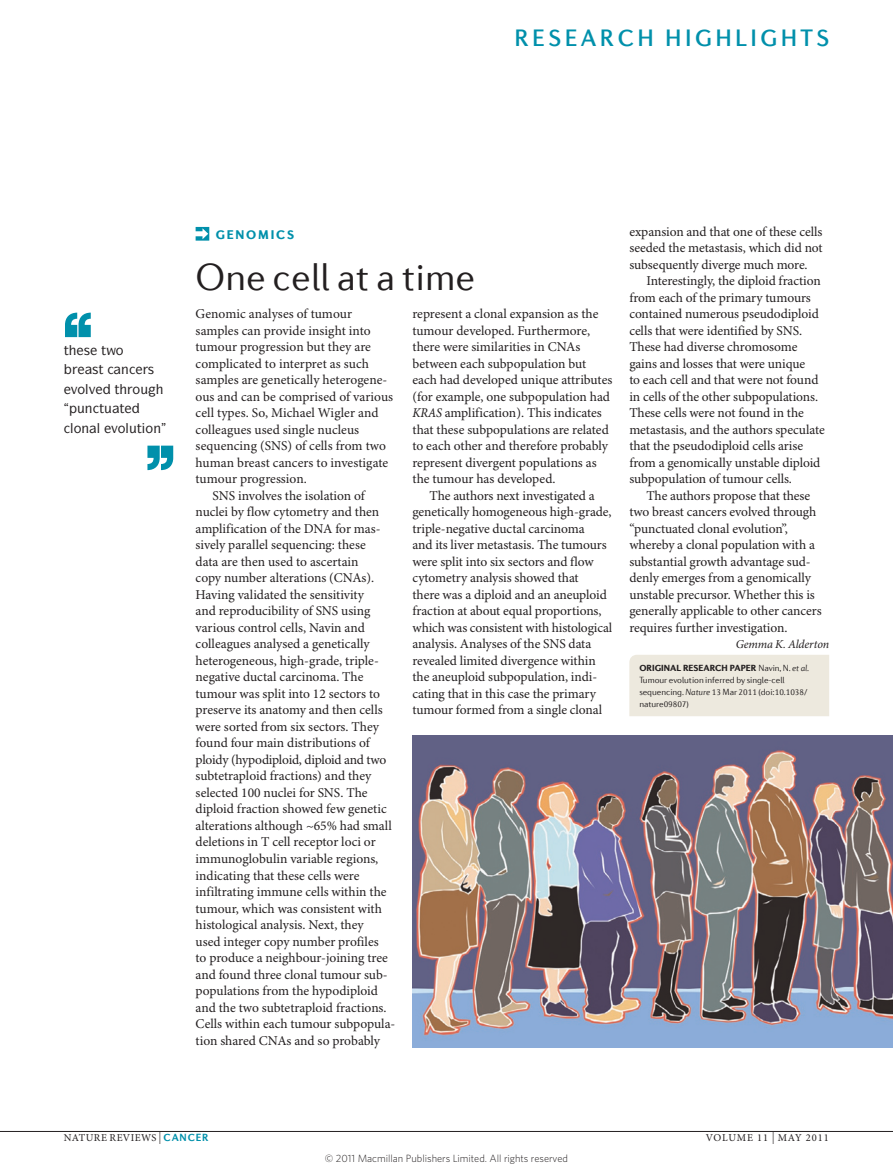
<style>
.page{position:relative;width:893px;height:1174px;background:#fff}
.page>*{position:absolute;margin:0;border:0;box-sizing:border-box;transform-origin:0 0}
.t1{font:300 39px "Diverda Sans Com";color:#231f20}
.sectionheader{font:500 24px "Diverda Sans Com";letter-spacing:.14em;color:#0090ab}
.bodyindent{font:13.5px/16.5px "Minion Pro";letter-spacing:-.005em;color:#231f20}
.bodyfirst{font:13.5px/16.5px "Minion Pro";letter-spacing:.005em;color:#231f20}
.pulloutquote{font:500 13.5px "ITC Symbol Std";color:#231f20}
.ministrap{font:900 12.75px "Diverda Sans Com";letter-spacing:.14em;color:#0090ab}
.author{font:italic 12px "Minion Pro";letter-spacing:-.01em;color:#231f20}
.t2{font:300 10.5px "Whitney";color:#231f20}
.t3{font:10.5px "Minion Pro";letter-spacing:.045em;color:#231f20}
.t4{font:10.5px "Minion Pro";letter-spacing:.085em;color:#231f20}
.t5{font:300 9px/12px "Diverda Sans Com";letter-spacing:-.005em;color:#231f20}
.s1{font-family:"Minion Pro Cn It Capt"}
.s2{font-weight:900}
.s3{font-style:italic}
.s4{font-family:"Diverda Sans Com Light 2";font-weight:400}
.s5{font-size:12px}
.s6{font-family:"Diverda Sans Com";font-weight:700;color:#0090ab}
</style>
<div class="page">
<svg style="left:147px;top:445px;width:26px;height:25px"></svg>
<svg style="left:65px;top:313px;width:26px;height:24px"></svg>
<img style="left:412px;top:736px;width:481px;height:311px">
<hr style="left:0;top:1131px;width:893px;height:1px;background:#231f20">
<div style="left:629px;top:655px;width:200px;height:61px;background:#ede9de"></div>
<svg style="left:196px;top:227px;width:13px;height:14px"></svg>
<p class="sectionheader" style="left:514px;top:24px;width:316px">RESEARCH HIGHLIGHTS</p>
<p class="pulloutquote" style="left:64px;top:341px;width:61px">▼ ▲ ▼□</p>
<p class="pulloutquote" style="left:71px;top:380px;width:26px">❖□●❖</p>
<p class="pulloutquote" style="left:114px;top:380px;width:35px">▼ □◆</p>
<p class="pulloutquote" style="left:77px;top:400px;width:49px">◆■ ▼◆ ▼</p>
<p class="pulloutquote" style="left:70px;top:419px;width:93px">●□■ ● ❖□●◆▼ □■</p>
<p class="ministrap" style="left:216px;top:227px;width:80px">GENOMICS</p>
<p class="t1" style="left:196px;top:254px;width:281px">One cell at a time</p>
<p class="bodyfirst" style="left:196px;top:306px;width:199px">Genomic analyses of tumour samples can provide insight into tumour progression but they are complicated to interpret as such samples are genetically heterogene&shy;ous and can be comprised of various cell types. So, Michael Wigler and colleagues used single nucleus sequencing (SNS) of cells from two human breast cancers to investigate tumour progression.</p>
<p class="bodyindent" style="left:196px;top:488px;width:201px;text-indent:17px">SNS involves the isolation of nuclei by flow cytometry and then amplification of the DNA for mas&shy;sively parallel sequencing: these<br>data are then used to ascertain<br>copy number alterations (CNAs).<br>Having validated the sensitivity<br>and reproducibility of SNS using various control cells, Navin and colleagues analysed a genetically heterogeneous, high-grade, triple&shy;negative ductal carcinoma. The tumour was split into 12 sectors to preserve its anatomy and then cells were sorted from six sectors. They found four main distributions of ploidy (hypodiploid, diploid and two subtetraploid fractions) and they selected 100 nuclei for SNS. The diploid fraction showed few genetic alterations although ~65% had small deletions in T cell receptor loci or immunoglobulin variable regions, indicating that these cells were infiltrating immune cells within the tumour, which was consistent with histological analysis. Next, they<br>used integer copy number profiles<br>to produce a neighbour-joining tree and found three clonal tumour sub&shy;populations from the hypodiploid and the two subtetraploid fractions.<br>Cells within each tumour subpopula&shy;tion shared CNAs and so probably</p>
<p class="bodyindent" style="left:412px;top:306px;width:201px">represent a clonal expansion as the tumour developed. Furthermore, there were similarities in CNAs between each subpopulation but each had developed unique attributes (for example, one subpopulation had <span class="s1">KRAS</span> amplification). This indicates that these subpopulations are related to each other and therefore probably represent divergent populations as the tumour has developed.</p>
<p class="bodyindent" style="left:412px;top:488px;width:201px;text-indent:17px">The authors next investigated a genetically homogeneous high-grade, triple-negative ductal carcinoma<br>and its liver metastasis. The tumours were split into six sectors and flow cytometry analysis showed that<br>there was a diploid and an aneuploid fraction at about equal proportions, which was consistent with histological analysis. Analyses of the SNS data revealed limited divergence within the aneuploid subpopulation, indi&shy;cating that in this case the primary tumour formed from a single clonal</p>
<p class="bodyindent" style="left:629px;top:224px;width:195px;text-align:justify">expansion and that one of these cells seeded the metastasis, which did not subsequently diverge much more.</p>
<p class="bodyindent" style="left:629px;top:273px;width:197px;text-indent:17px">Interestingly, the diploid fraction from each of the primary tumours contained numerous pseudodiploid cells that were identified by SNS.<br>These had diverse chromosome gains and losses that were unique<br>to each cell and that were not found in cells of the other subpopulations.<br>These cells were not found in the metastasis, and the authors speculate that the pseudodiploid cells arise from a genomically unstable diploid subpopulation of tumour cells.</p>
<p class="bodyindent" style="left:629px;top:488px;width:194px;text-indent:17px">The authors propose that these two breast cancers evolved through “punctuated clonal evolution”, whereby a clonal population with a substantial growth advantage sud&shy;denly emerges from a genomically unstable precursor. Whether this is generally applicable to other cancers requires further investigation.</p>
<p class="author" style="left:736px;top:637px;width:95px">Gemma K. Alderton</p>
<p class="t5" style="left:639px;top:662px;width:171px"><span class="s2">ORIGINAL RESEARCH PAPER</span> Navin, N. <span class="s3">et al</span>.<br>Tumour evolution inferred by single-cell sequencing. <span class="s3">Nature</span> <span class="s4">13 Mar 2011 (doi:10.1038/ nature09807)</span></p>
<p class="t3" style="left:64px;top:1131px;width:146px">NATURE REVIEWS <span class="s5">|</span> <span class="s6">CANCER</span></p>
<p class="t4" style="left:706px;top:1131px;width:125px">VOLUME 11 <span class="s5">|</span> MAY 2011</p>
<p class="t2" style="left:325px;top:1151px;width:245px">© 2011 Macmillan Publishers Limited. All rights reserved</p>
</div>
